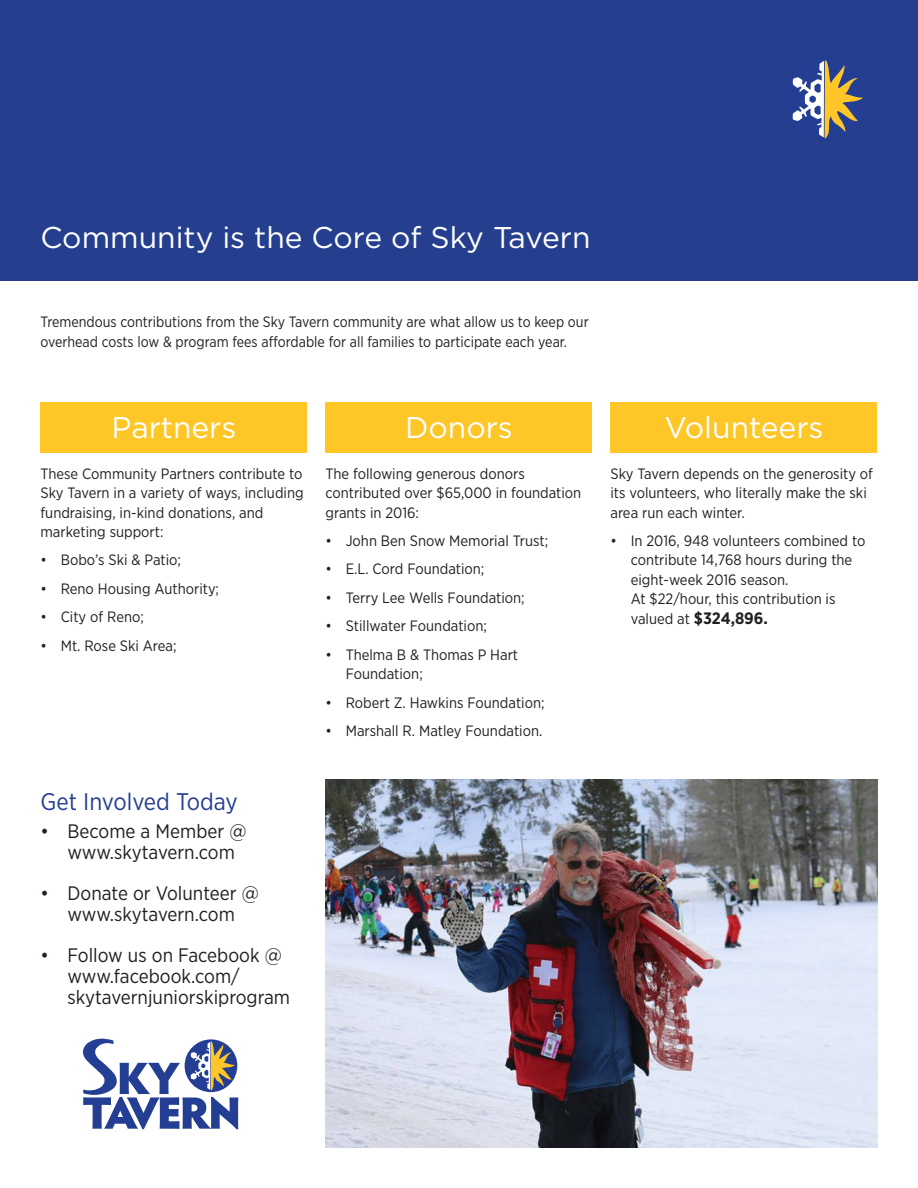
<style>
.page{position:relative;width:918px;height:1188px;background:#fff}
.page>*{position:absolute;margin:0;border:0;box-sizing:border-box;transform-origin:0 0}
.t1{font:30px "Gotham";color:#fff}
.t2{font:24px "Gotham Narrow";color:#233e92}
.t3{font:19.5px/21px "Gotham Narrow";color:#231f20}
.t4{font:700 16.5px "Gotham Narrow";color:#231f20}
.t5{font:15px/19.5px "Gotham Narrow";color:#231f20}
.t6{font:15px/19.5px "Gotham Narrow";color:#231f20;scale:.96 1}
.s1{font-weight:400;font-size:15px}
</style>
<div class="page">
<div style="left:0;top:0;width:918px;height:280px;background:#253f8e"></div>
<svg style="left:792px;top:60px;width:71px;height:79px"></svg>
<div style="left:40px;top:402px;width:268px;height:51px;background:#fec627"></div>
<div style="left:326px;top:402px;width:266px;height:51px;background:#fec627"></div>
<div style="left:610px;top:402px;width:268px;height:51px;background:#fec627"></div>
<img style="left:326px;top:780px;width:552px;height:368px">
<svg style="left:83px;top:1038px;width:155px;height:91px"></svg>
<h1 class="t1" style="left:40px;top:220px;width:552px">Community is the Core of Sky Tavern</h1>
<p class="t6" style="left:41px;top:312px;width:573px">Tremendous contributions from the Sky Tavern community are what allow us to keep our overhead costs low &amp; program fees affordable for all families to participate each year.</p>
<h1 class="t1" style="left:112px;top:411px;width:126px">Partners</h1>
<h1 class="t1" style="left:405px;top:411px;width:109px">Donors</h1>
<h1 class="t1" style="left:665px;top:411px;width:160px">Volunteers</h1>
<p class="t5" style="left:40px;top:463px;width:265px">These Community Partners contribute to Sky Tavern in a variety of ways, including fundraising, in-kind donations, and marketing support:</p>
<p class="t5" style="left:40px;top:550px;width:142px">• Bobo’s Ski &amp; Patio;</p>
<p class="t5" style="left:40px;top:579px;width:180px">• Reno Housing Authority;</p>
<p class="t5" style="left:40px;top:607px;width:105px">• City of Reno;</p>
<p class="t5" style="left:40px;top:635px;width:138px">• Mt. Rose Ski Area;</p>
<h2 class="t2" style="left:40px;top:786px;width:199px">Get Involved Today</h2>
<h3 class="t3" style="left:68px;top:820px;width:180px;text-indent:-27px">• Become a Member @ www.skytavern.com</h3>
<h3 class="t3" style="left:40px;top:882px;width:220px;text-align:center">• Donate or Volunteer @ www.skytavern.com</h3>
<h3 class="t3" style="left:68px;top:944px;width:224px;text-indent:-27px">• Follow us on Facebook @ www.facebook.com/ skytavernjuniorskiprogram</h3>
<p class="t5" style="left:326px;top:463px;width:257px">The following generous donors contributed over $65,000 in foundation grants in 2016:</p>
<p class="t5" style="left:326px;top:531px;width:224px">• John Ben Snow Memorial Trust;</p>
<p class="t5" style="left:326px;top:559px;width:160px">• E.L. Cord Foundation;</p>
<p class="t5" style="left:326px;top:587px;width:201px">• Terry Lee Wells Foundation;</p>
<p class="t5" style="left:326px;top:616px;width:163px">• Stillwater Foundation;</p>
<p class="t5" style="left:346px;top:644px;width:174px;text-indent:-20px">• Thelma B &amp; Thomas P Hart<br>Foundation;</p>
<p class="t5" style="left:326px;top:692px;width:221px">• Robert Z. Hawkins Foundation;</p>
<p class="t5" style="left:326px;top:721px;width:218px">• Marshall R. Matley Foundation.</p>
<p class="t5" style="left:610px;top:463px;width:264px">Sky Tavern depends on the generosity of its volunteers, who literally make the ski area run each winter.</p>
<p class="t5" style="left:631px;top:531px;width:236px;text-indent:-20px">• In 2016, 948 volunteers combined to contribute 14,768 hours during the eight-week 2016 season.<br>At $22/hour, this contribution is</p>
<p class="t4" style="left:631px;top:608px;width:139px"><span class="s1">valued at</span> $324,896.</p>
</div>
